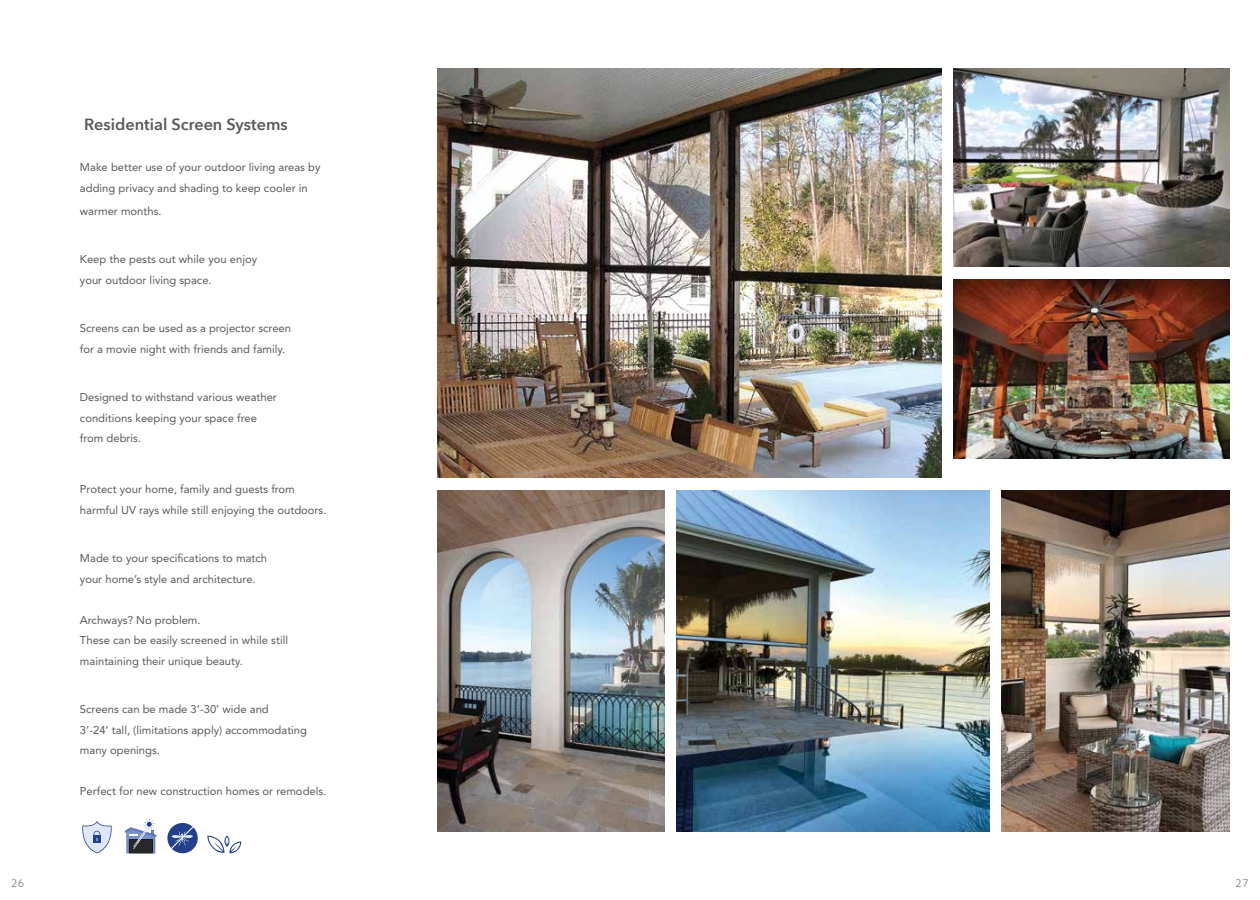
<style>
.page{position:relative;width:1260px;height:900px;background:#fff}
.page>*{position:absolute;margin:0;border:0;box-sizing:border-box;transform-origin:0 0}
.t1{font:600 16.25px "Avenir Next";color:#58595b}
.t2{font:11.25px/20.5px "Avenir LT Std";color:#58595b}
.t3{font:11.25px "Camphor Std";color:#888a8d}
</style>
<div class="page">
<svg style="left:82px;top:821px;width:30px;height:32px"></svg>
<svg style="left:125px;top:819px;width:31px;height:34px"></svg>
<svg style="left:167px;top:823px;width:31px;height:30px"></svg>
<svg style="left:169px;top:824px;width:27px;height:27px"></svg>
<svg style="left:207px;top:835px;width:34px;height:18px"></svg>
<img style="left:437px;top:490px;width:228px;height:342px">
<img style="left:676px;top:490px;width:314px;height:342px">
<img style="left:1001px;top:490px;width:228px;height:342px">
<img style="left:437px;top:68px;width:505px;height:410px">
<img style="left:953px;top:279px;width:276px;height:180px">
<img style="left:953px;top:68px;width:276px;height:199px">
<p class="t3" style="left:11px;top:876px;width:15px">26</p>
<h1 class="t1" style="left:84px;top:118px;width:205px">Residential Screen Systems</h1>
<p class="t2" style="left:80px;top:158px;width:242px">Make better use of your outdoor living areas by adding privacy and shading to keep cooler in</p>
<p class="t2" style="left:80px;top:202px;width:83px">warmer months.</p>
<p class="t2" style="left:80px;top:250px;width:179px">Keep the pests out while you enjoy your outdoor living space.</p>
<p class="t2" style="left:80px;top:319px;width:213px">Screens can be used as a projector screen for a movie night with friends and family.</p>
<p class="t2" style="left:80px;top:388px;width:198px">Designed to withstand various weather conditions keeping your space free from debris.</p>
<p class="t2" style="left:80px;top:480px;width:248px">Protect your home, family and guests from harmful UV rays while still enjoying the outdoors.</p>
<p class="t2" style="left:80px;top:549px;width:189px">Made to your specifications to match your home’s style and architecture.</p>
<p class="t2" style="left:80px;top:610px;width:210px">Archways? No problem.<br>These can be easily screened in while still maintaining their unique beauty.</p>
<p class="t2" style="left:80px;top:700px;width:229px">Screens can be made 3’-30’ wide and<br>3’-24’ tall, (limitations apply) accommodating many openings.</p>
<p class="t2" style="left:80px;top:782px;width:248px">Perfect for new construction homes or remodels.</p>
<p class="t3" style="left:1236px;top:876px;width:15px">27</p>
</div>
